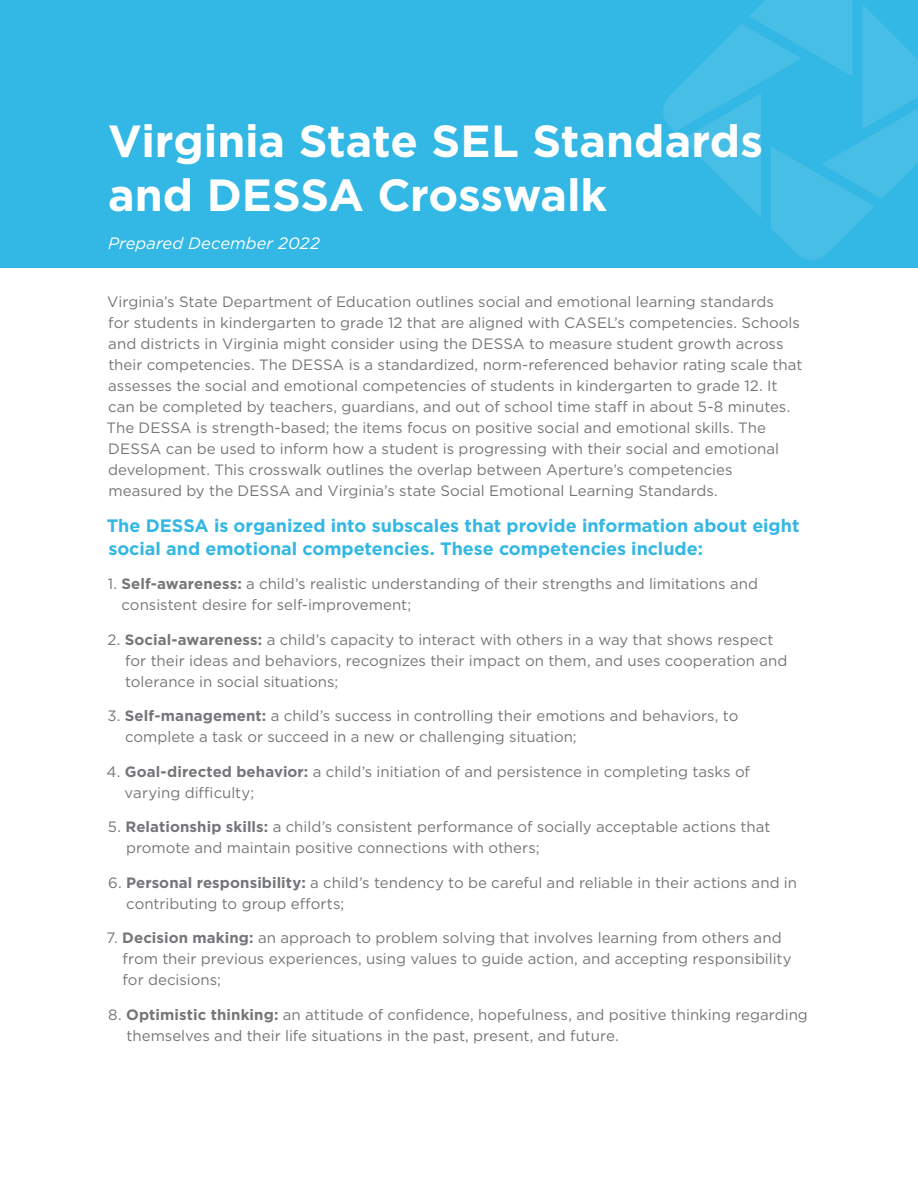
<style>
.page{position:relative;width:918px;height:1188px;background:#fff}
.page>*{position:absolute;margin:0;border:0;box-sizing:border-box;transform-origin:0 0}
.t1{font:700 45px/54px "Gotham";letter-spacing:-.005em;color:#fff}
.Body_Text{font:700 18px/22.5px "Gotham";color:#33b7e4}
.t2{font:italic 16.5px "Gotham";letter-spacing:.005em;color:#fff}
.Body_Text-2{font:15px/21px "Gotham";color:#757679}
.s1{font-weight:700}
</style>
<div class="page">
<div style="left:0;top:0;width:918px;height:268px;background:#33b7e4"></div>
<svg style="left:663px;top:0;width:255px;height:260px"></svg>
<p class="t1" style="left:108px;top:113px;width:657px">Virginia State SEL Standards and DESSA Crosswalk</p>
<p class="t2" style="left:108px;top:233px;width:213px">Prepared December 2022</p>
<p class="Body_Text-2" style="left:106px;top:291px;width:697px">Virginia’s State Department of Education outlines social and emotional learning standards<br>for students in kindergarten to grade 12 that are aligned with CASEL’s competencies. Schools and districts in Virginia might consider using the DESSA to measure student growth across their competencies. The DESSA is a standardized, norm-referenced behavior rating scale that assesses the social and emotional competencies of students in kindergarten to grade 12. It can be completed by teachers, guardians, and out of school time staff in about 5-8 minutes.<br>The DESSA is strength-based; the items focus on positive social and emotional skills. The DESSA can be used to inform how a student is progressing with their social and emotional development. This crosswalk outlines the overlap between Aperture’s competencies measured by the DESSA and Virginia’s state Social Emotional Learning Standards.</p>
<p class="Body_Text" style="left:107px;top:514px;width:694px">The DESSA is organized into subscales that provide information about eight social and emotional competencies. These competencies include:</p>
<p class="Body_Text-2" style="left:122px;top:573px;width:638px;text-indent:-14px">1. <span class="s1">Self-awareness:</span> a child’s realistic understanding of their strengths and limitations and consistent desire for self-improvement;</p>
<p class="Body_Text-2" style="left:125px;top:629px;width:664px;text-indent:-18px">2. <span class="s1">Social-awareness:</span> a child’s capacity to interact with others in a way that shows respect for their ideas and behaviors, recognizes their impact on them, and uses cooperation and tolerance in social situations;</p>
<p class="Body_Text-2" style="left:125px;top:705px;width:615px;text-indent:-18px">3. <span class="s1">Self-management:</span> a child’s success in controlling their emotions and behaviors, to complete a task or succeed in a new or challenging situation;</p>
<p class="Body_Text-2" style="left:125px;top:761px;width:627px;text-indent:-18px">4. <span class="s1">Goal-directed behavior:</span> a child’s initiation of and persistence in completing tasks of varying difficulty;</p>
<p class="Body_Text-2" style="left:126px;top:816px;width:646px;text-indent:-18px">5. <span class="s1">Relationship skills:</span> a child’s consistent performance of socially acceptable actions that promote and maintain positive connections with others;</p>
<p class="Body_Text-2" style="left:126px;top:872px;width:672px;text-indent:-18px">6. <span class="s1">Personal responsibility:</span> a child’s tendency to be careful and reliable in their actions and in contributing to group efforts;</p>
<p class="Body_Text-2" style="left:123px;top:927px;width:670px;text-indent:-16px">7. <span class="s1">Decision making:</span> an approach to problem solving that involves learning from others and from their previous experiences, using values to guide action, and accepting responsibility for decisions;</p>
<p class="Body_Text-2" style="left:126px;top:1004px;width:683px;text-indent:-18px">8. <span class="s1">Optimistic thinking:</span> an attitude of confidence, hopefulness, and positive thinking regarding themselves and their life situations in the past, present, and future.</p>
</div>
